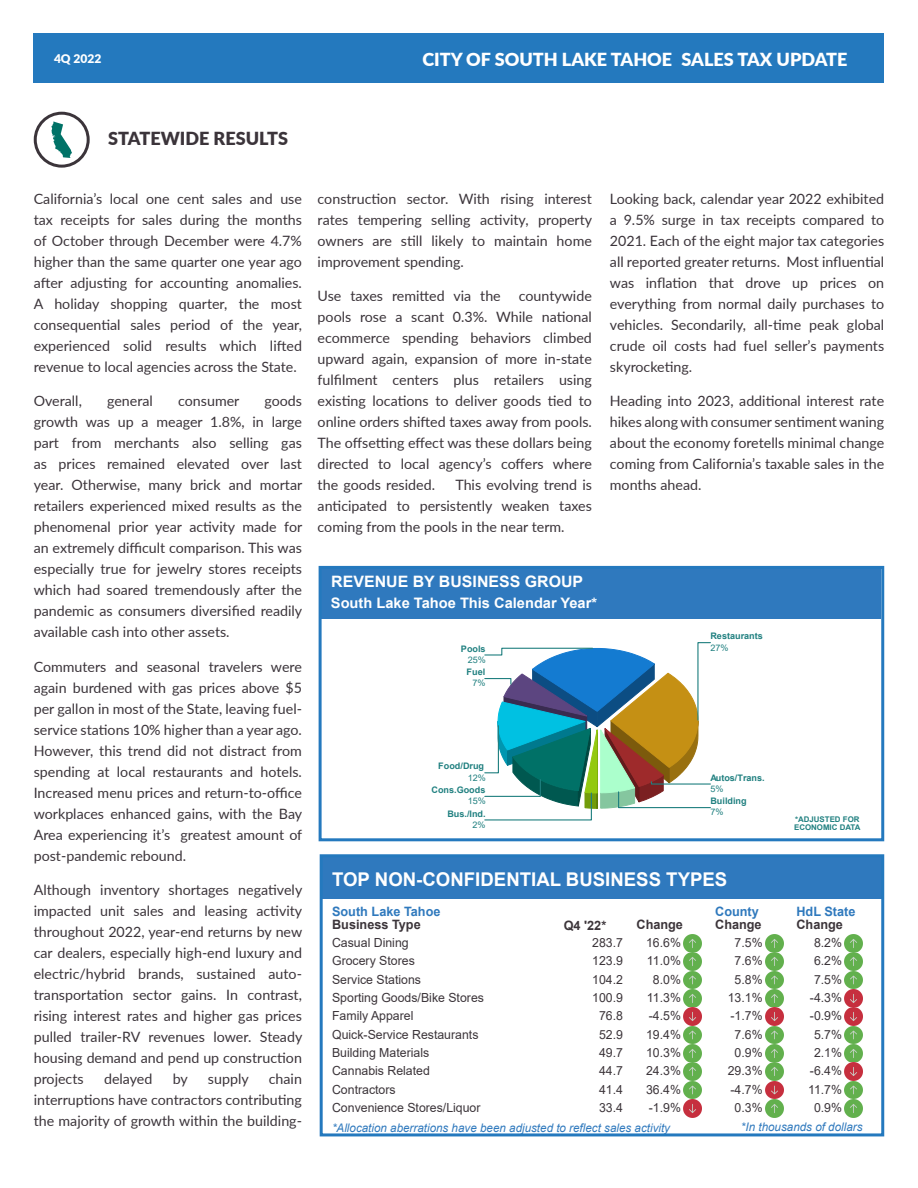
<style>
.page{position:relative;width:918px;height:1188px;background:#fff}
.page>*{position:absolute;margin:0;border:0;box-sizing:border-box;transform-origin:0 0}
.t1{font:700 18.9px "Arial";color:#fff}
.t2{font:900 18px "Lato";color:#fff}
.Story_Heading{font:900 18px "Lato";color:#3b343a}
.t3{font:700 15.75px "Arial";color:#fff}
.t4{font:700 14.4px "Arial";color:#fff}
.t5{font:14.25px/21px "Lato";color:#3b343a;text-align:justify}
.t6{font:700 12.9px/13.8px "Arial";color:#2f79bd}
.t7{font:700 12.9px "Arial";color:#3c353a}
.t8{font:12.45px "Arial";color:#3c353a}
.t9{font:900 12px "Lato";color:#fff}
.t10{font:italic 11.85px "Arial";color:#2f79bd}
.t11{font:700 9px "Arial";color:#208080}
.t12{font:9px "Arial";color:#208080}
.t13{font:700 7.8px/7.8px "Arial";color:#208080}
.s1{color:#3c353a}
</style>
<div class="page">
<div style="left:322px;top:857px;width:561px;height:42px;background:#2f79be"></div>
<img style="left:683px;top:935px;width:19px;height:182px">
<img style="left:766px;top:935px;width:18px;height:182px">
<img style="left:844px;top:935px;width:18px;height:182px">
<div style="left:322px;top:568px;width:559px;height:51px;background:#2f79be"></div>
<svg style="left:484px;top:642px;width:227px;height:179px"></svg>
<div style="left:319px;top:566px;width:565px;height:275px;border:3px solid #2479be"></div>
<div style="left:34px;top:34px;width:850px;height:49px;background:#2479be"></div>
<div style="left:320px;top:854px;width:564px;height:282px;border:3px solid #2479be"></div>
<div style="left:34px;top:112px;width:56px;height:56px;border:3px solid #3b343a;border-radius:50%"></div>
<svg style="left:51px;top:121px;width:21px;height:37px"></svg>
<p class="t9" style="left:54px;top:50px;width:49px">4Q 2022</p>
<p class="t2" style="left:422px;top:46px;width:251px">CITY OF SOUTH LAKE TAHOE</p>
<p class="t2" style="left:682px;top:46px;width:167px">SALES TAX UPDATE</p>
<p class="Story_Heading" style="left:108px;top:125px;width:181px">STATEWIDE RESULTS</p>
<p class="t5" style="left:34px;top:187px;width:270px">California’s local one cent sales and use tax receipts for sales during the months of October through December were 4.7% higher than the same quarter one year ago after adjusting for accounting anomalies.<br>A holiday shopping quarter, the most consequential sales period of the year, experienced solid results which lifted revenue to local agencies across the State.</p>
<p class="t5" style="left:34px;top:390px;width:50px">Overall,</p>
<p class="t5" style="left:107px;top:390px;width:47px">general</p>
<p class="t5" style="left:178px;top:390px;width:63px">consumer</p>
<p class="t5" style="left:34px;top:390px;width:270px;text-indent:231px">goods growth was up a meager 1.8%, in large part from merchants also selling gas as prices remained elevated over last year. Otherwise, many brick and mortar retailers experienced mixed results as the phenomenal prior year activity made for an extremely difficult comparison. This was especially true for jewelry stores receipts which had soared tremendously after the pandemic as consumers diversified readily available cash into other assets.</p>
<p class="t5" style="left:34px;top:655px;width:270px">Commuters and seasonal travelers were again burdened with gas prices above $5 per gallon in most of the State, leaving fuel&shy;service stations 10% higher than a year ago.<br>However, this trend did not distract from spending at local restaurants and hotels.<br>Increased menu prices and return-to-office workplaces enhanced gains, with the Bay Area experiencing it’s greatest amount of post-pandemic rebound.</p>
<p class="t5" style="left:34px;top:879px;width:270px">Although inventory shortages negatively impacted unit sales and leasing activity throughout 2022, year-end returns by new car dealers, especially high-end luxury and electric/hybrid brands, sustained auto&shy;transportation sector gains. In contrast, rising interest rates and higher gas prices pulled trailer-RV revenues lower. Steady housing demand and pend up construction projects</p>
<p class="t5" style="left:34px;top:1068px;width:270px;text-indent:235px">chain interruptions have contractors contributing the majority of growth within the building-</p>
<p class="t5" style="left:104px;top:1068px;width:50px">delayed</p>
<p class="t5" style="left:173px;top:1068px;width:17px">by</p>
<p class="t5" style="left:208px;top:1068px;width:42px">supply</p>
<p class="t5" style="left:318px;top:187px;width:276px">construction sector. With rising interest rates tempering selling activity, property owners are still likely to maintain home improvement spending.</p>
<p class="t5" style="left:318px;top:285px;width:185px">Use taxes remitted via the</p>
<p class="t5" style="left:318px;top:285px;width:276px;text-indent:201px">countywide pools rose a scant 0.3%. While national ecommerce spending behaviors climbed upward again, expansion of more in-state fulfilment centers plus retailers using existing locations to deliver goods tied to online orders shifted taxes away from pools.<br>The offsetting effect was these dollars being directed to local agency’s coffers where the goods resided.</p>
<p class="t5" style="left:318px;top:474px;width:276px;text-indent:138px">This evolving trend is anticipated to persistently weaken taxes coming from the pools in the near term.</p>
<p class="t5" style="left:610px;top:187px;width:276px">Looking back, calendar year 2022 exhibited a 9.5% surge in tax receipts compared to 2021. Each of the eight major tax categories all reported greater returns. Most influential was inflation that drove up prices on everything from normal daily purchases to vehicles. Secondarily, all-time peak global crude oil costs had fuel seller’s payments skyrocketing.</p>
<p class="t5" style="left:610px;top:390px;width:276px">Heading into 2023, additional interest rate hikes along with consumer sentiment waning about the economy foretells minimal change coming from California’s taxable sales in the months ahead.</p>
<p class="t3" style="left:331px;top:570px;width:253px">REVENUE BY BUSINESS GROUP</p>
<p class="t4" style="left:331px;top:593px;width:268px">South Lake Tahoe This Calendar Year*</p>
<p class="t11" style="left:461px;top:642px;width:26px">Pools</p>
<p class="t12" style="left:468px;top:653px;width:20px">25%</p>
<p class="t11" style="left:467px;top:666px;width:20px">Fuel</p>
<p class="t12" style="left:472px;top:677px;width:15px">7%</p>
<p class="t11" style="left:710px;top:630px;width:54px">Restaurants</p>
<p class="t12" style="left:710px;top:641px;width:20px">27%</p>
<p class="t11" style="left:438px;top:760px;width:47px">Food/Drug</p>
<p class="t12" style="left:468px;top:771px;width:20px">12%</p>
<p class="t11" style="left:432px;top:784px;width:55px">Cons.Goods</p>
<p class="t12" style="left:468px;top:795px;width:20px">15%</p>
<p class="t11" style="left:447px;top:807px;width:40px">Bus./Ind.</p>
<p class="t12" style="left:472px;top:818px;width:15px">2%</p>
<p class="t11" style="left:710px;top:771px;width:56px">Autos/Trans.</p>
<p class="t12" style="left:710px;top:806px;width:15px">7%</p>
<p class="t12" style="left:710px;top:783px;width:15px">5%</p>
<p class="t11" style="left:710px;top:795px;width:38px">Building</p>
<p class="t13" style="left:794px;top:816px;width:68px">*ADJUSTED FOR<br>ECONOMIC DATA</p>
<p class="t1" style="left:332px;top:866px;width:397px">TOP NON-CONFIDENTIAL BUSINESS TYPES</p>
<p class="t7" style="left:564px;top:916px;width:44px">Q4 '22*</p>
<p class="t6" style="left:332px;top:904px;width:110px">South Lake Tahoe<br><span class="s1">Business Type</span></p>
<p class="t6" style="left:715px;top:904px;width:45px">County</p>
<p class="t6" style="left:796px;top:904px;width:61px">HdL State</p>
<p class="t7" style="left:637px;top:916px;width:48px">Change</p>
<p class="t7" style="left:715px;top:916px;width:48px">Change</p>
<p class="t7" style="left:796px;top:916px;width:48px">Change</p>
<p class="t8" style="left:332px;top:934px;width:78px">Casual Dining</p>
<p class="t8" style="left:592px;top:934px;width:32px">283.7</p>
<p class="t8" style="left:646px;top:934px;width:36px">16.6%</p>
<p class="t8" style="left:735px;top:934px;width:30px">7.5%</p>
<p class="t8" style="left:814px;top:934px;width:30px">8.2%</p>
<p class="t8" style="left:332px;top:952px;width:84px">Grocery Stores</p>
<p class="t8" style="left:592px;top:952px;width:32px">123.9</p>
<p class="t8" style="left:647px;top:952px;width:35px">11.0%</p>
<p class="t8" style="left:735px;top:952px;width:30px">7.6%</p>
<p class="t8" style="left:814px;top:952px;width:30px">6.2%</p>
<p class="t8" style="left:332px;top:971px;width:90px">Service Stations</p>
<p class="t8" style="left:592px;top:971px;width:32px">104.2</p>
<p class="t8" style="left:653px;top:971px;width:30px">8.0%</p>
<p class="t8" style="left:735px;top:971px;width:30px">5.8%</p>
<p class="t8" style="left:814px;top:971px;width:30px">7.5%</p>
<p class="t8" style="left:332px;top:989px;width:153px">Sporting Goods/Bike Stores</p>
<p class="t8" style="left:592px;top:989px;width:32px">100.9</p>
<p class="t8" style="left:647px;top:989px;width:35px">11.3%</p>
<p class="t8" style="left:728px;top:989px;width:36px">13.1%</p>
<p class="t8" style="left:810px;top:989px;width:34px">-4.3%</p>
<p class="t8" style="left:332px;top:1007px;width:83px">Family Apparel</p>
<p class="t8" style="left:599px;top:1007px;width:25px">76.8</p>
<p class="t8" style="left:649px;top:1007px;width:34px">-4.5%</p>
<p class="t8" style="left:731px;top:1007px;width:34px">-1.7%</p>
<p class="t8" style="left:810px;top:1007px;width:34px">-0.9%</p>
<p class="t8" style="left:332px;top:1026px;width:148px">Quick-Service Restaurants</p>
<p class="t8" style="left:599px;top:1026px;width:25px">52.9</p>
<p class="t8" style="left:646px;top:1026px;width:36px">19.4%</p>
<p class="t8" style="left:735px;top:1026px;width:30px">7.6%</p>
<p class="t8" style="left:814px;top:1026px;width:30px">5.7%</p>
<p class="t8" style="left:332px;top:1044px;width:99px">Building Materials</p>
<p class="t8" style="left:599px;top:1044px;width:25px">49.7</p>
<p class="t8" style="left:646px;top:1044px;width:36px">10.3%</p>
<p class="t8" style="left:735px;top:1044px;width:30px">0.9%</p>
<p class="t8" style="left:814px;top:1044px;width:30px">2.1%</p>
<p class="t8" style="left:332px;top:1062px;width:99px">Cannabis Related</p>
<p class="t8" style="left:599px;top:1062px;width:25px">44.7</p>
<p class="t8" style="left:646px;top:1062px;width:36px">24.3%</p>
<p class="t8" style="left:728px;top:1062px;width:36px">29.3%</p>
<p class="t8" style="left:810px;top:1062px;width:34px">-6.4%</p>
<p class="t8" style="left:332px;top:1081px;width:65px">Contractors</p>
<p class="t8" style="left:599px;top:1081px;width:25px">41.4</p>
<p class="t8" style="left:646px;top:1081px;width:36px">36.4%</p>
<p class="t8" style="left:731px;top:1081px;width:34px">-4.7%</p>
<p class="t8" style="left:808px;top:1081px;width:35px">11.7%</p>
<p class="t8" style="left:332px;top:1099px;width:150px">Convenience Stores/Liquor</p>
<p class="t8" style="left:599px;top:1099px;width:25px">33.4</p>
<p class="t8" style="left:649px;top:1099px;width:34px">-1.9%</p>
<p class="t8" style="left:735px;top:1099px;width:30px">0.3%</p>
<p class="t8" style="left:814px;top:1099px;width:30px">0.9%</p>
<p class="t10" style="left:332px;top:1121px;width:340px">*Allocation aberrations have been adjusted to reflect sales activity</p>
<p class="t10" style="left:741px;top:1120px;width:123px">*In thousands of dollars</p>
</div>
